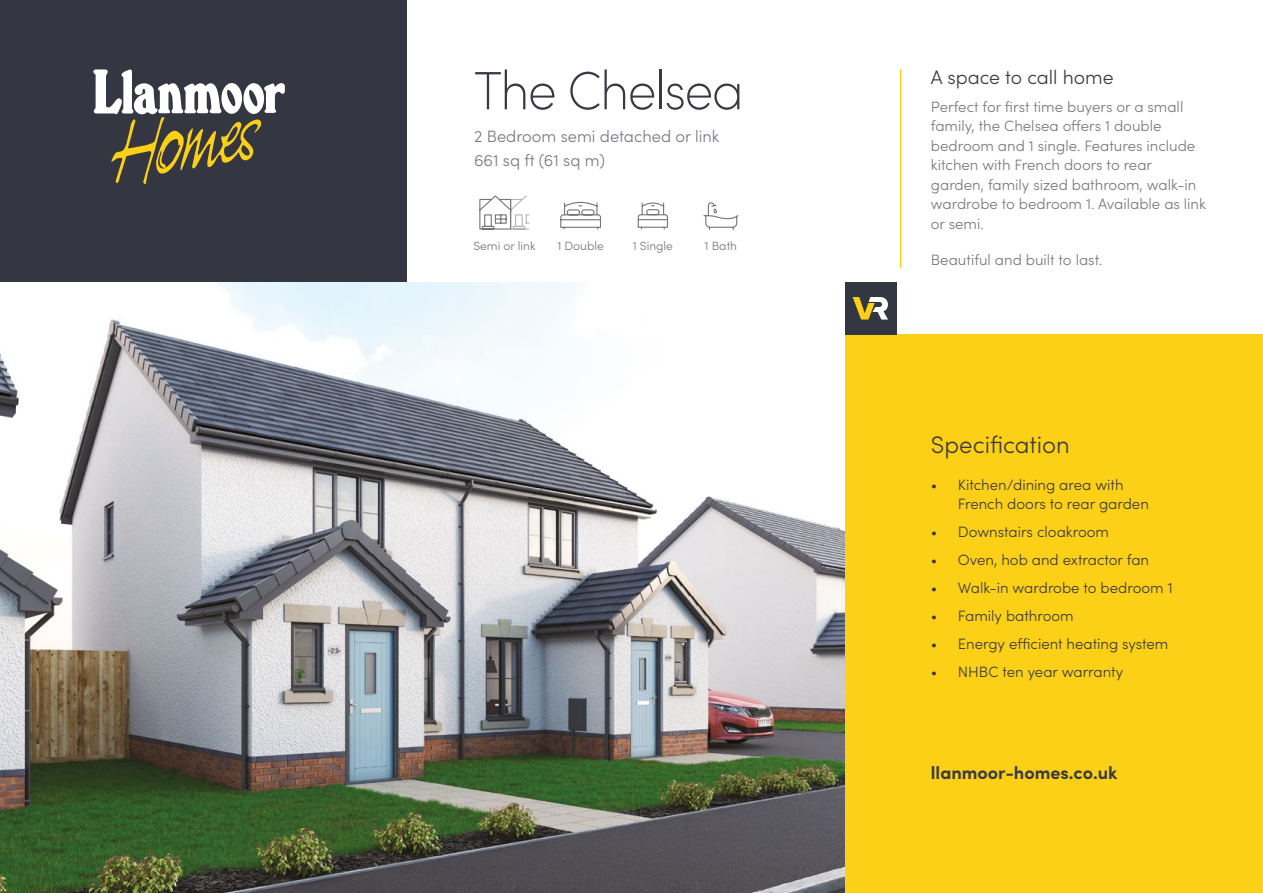
<style>
.page{position:relative;width:1263px;height:893px;background:#fff}
.page>*{position:absolute;margin:0;border:0;box-sizing:border-box;transform-origin:0 0}
.t1{font:200 54px "Sofia Pro";letter-spacing:-.03em;color:#3b3945;scale:.95 1}
.t2{font:300 24px "Sofia Pro";color:#3b3945}
.t3{font:300 19.5px "Sofia Pro";color:#3b3945}
.t4{font:700 18px "Sofia Pro";color:#3b3945}
.t5{font:300 16.5px/24px "Sofia Pro";color:#7c7680}
.t6{font:300 15px/19.5px "Sofia Pro";color:#7c7680}
.t7{font:300 15px/19.5px "Sofia Pro";color:#3b3945}
.t8{font:300 12px "Sofia Pro";color:#76747c}
</style>
<div class="page">
<div style="left:0;top:0;width:406px;height:418px;background:#343741"></div>
<img style="left:0;top:282px;width:844px;height:611px">
<svg style="left:93px;top:69px;width:192px;height:115px"></svg>
<div style="left:844px;top:334px;width:419px;height:559px;background:#fbd017"></div>
<hr style="left:900px;top:69px;width:1px;height:199px;background:#fbd017">
<svg style="left:560px;top:201px;width:41px;height:29px"></svg>
<svg style="left:637px;top:202px;width:31px;height:28px"></svg>
<svg style="left:703px;top:202px;width:36px;height:28px"></svg>
<div style="left:844px;top:282px;width:52px;height:52px;background:#333741"></div>
<svg style="left:853px;top:297px;width:35px;height:23px"></svg>
<svg style="left:479px;top:195px;width:51px;height:35px"></svg>
<h1 class="t1" style="left:474px;top:52px;width:285px">The Chelsea</h1>
<p class="t5" style="left:474px;top:123px;width:247px">2 Bedroom semi detached or link<br>661 sq ft (61 sq m)</p>
<p class="t8" style="left:473px;top:237px;width:64px">Semi or link</p>
<p class="t8" style="left:557px;top:237px;width:48px">1 Double</p>
<p class="t8" style="left:633px;top:237px;width:42px">1 Single</p>
<p class="t8" style="left:705px;top:237px;width:34px">1 Bath</p>
<h3 class="t3" style="left:931px;top:63px;width:184px">A space to call home</h3>
<p class="t6" style="left:931px;top:96px;width:277px">Perfect for first time buyers or a small family, the Chelsea offers 1 double bedroom and 1 single. Features include kitchen with French doors to rear garden, family sized bathroom, walk-in wardrobe to bedroom 1. Available as link or semi.</p>
<p class="t6" style="left:931px;top:249px;width:173px">Beautiful and built to last.</p>
<h2 class="t2" style="left:931px;top:428px;width:141px">Specification</h2>
<p class="t7" style="left:958px;top:474px;width:192px;text-indent:-27px">• Kitchen/dining area with<br>French doors to rear garden</p>
<p class="t7" style="left:931px;top:522px;width:180px">• Downstairs cloakroom</p>
<p class="t7" style="left:931px;top:550px;width:220px">• Oven, hob and extractor fan</p>
<p class="t7" style="left:931px;top:578px;width:243px">• Walk-in wardrobe to bedroom 1</p>
<p class="t7" style="left:931px;top:606px;width:144px">• Family bathroom</p>
<p class="t7" style="left:931px;top:634px;width:239px">• Energy efficient heating system</p>
<p class="t7" style="left:931px;top:662px;width:194px">• NHBC ten year warranty</p>
<p class="t4" style="left:931px;top:759px;width:188px">llanmoor-homes.co.uk</p>
</div>
